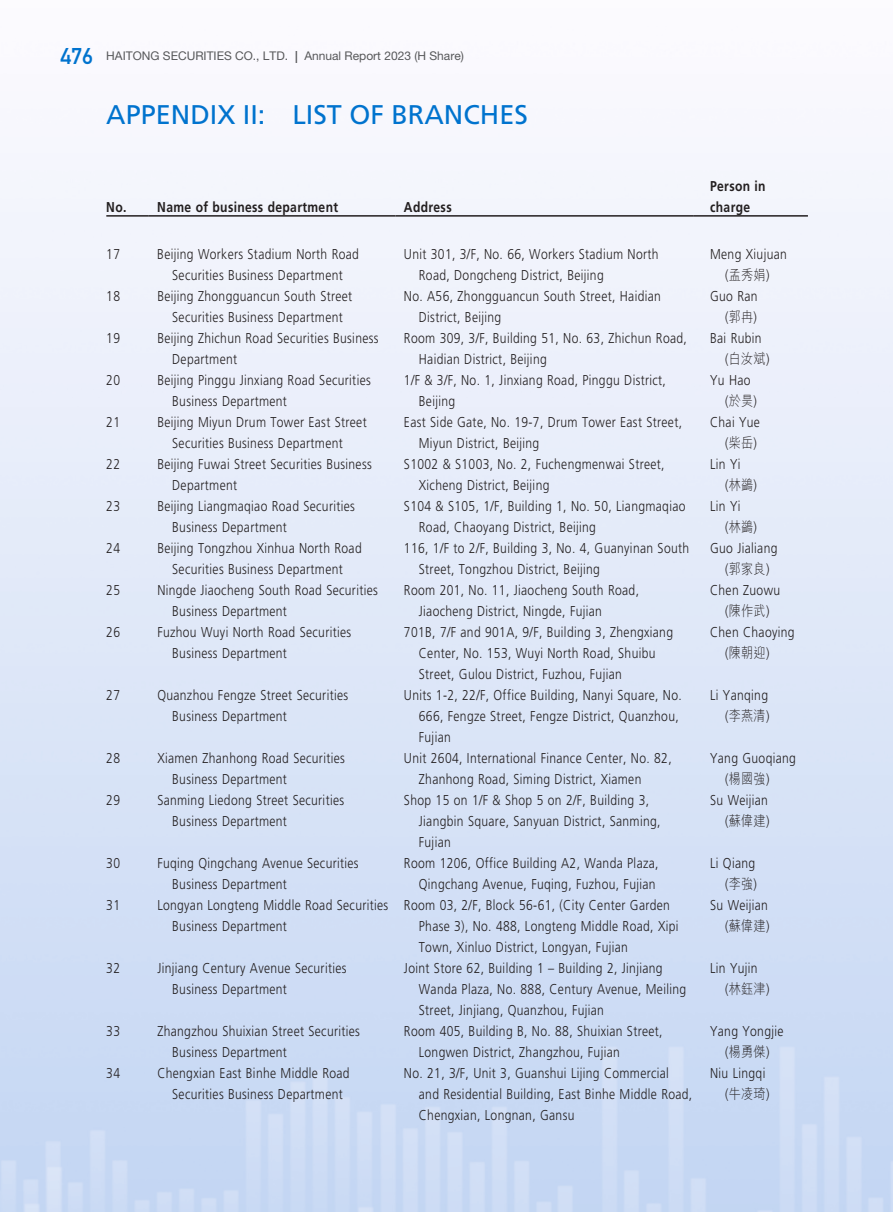
<style>
.page{position:relative;width:893px;height:1212px;background:#fff}
.page>*{position:absolute;margin:0;border:0;box-sizing:border-box;transform-origin:0 0}
.t1{font:27px "Frutiger LT Std";color:#0073ce}
.t2{font:300 14.25px/21px "Frutiger LT Std";letter-spacing:.03em;color:#231f20;scale:.85 1}
.t3{font:300 14.25px "M Hei HK";letter-spacing:.03em;color:#231f20;scale:.85 1}
.t4{font:700 14.25px/21px "Frutiger LT Std";letter-spacing:.03em;color:#231f20;scale:.85 1}
.t5{font:12px "Helvetica Neue LT Std";color:#57585a}
.s1{font-family:"DIN Mittelschrift Std";font-size:22.5px;color:#0073ce}
.s2{font-family:"Frutiger LT Std";font-weight:700}
.s3{font-family:"Frutiger LT Std"}
.s4{font-family:"M Hei HK"}
</style>
<div class="page">
<hr style="left:106px;top:215px;width:43px;height:2px;background:#231f20">
<hr style="left:149px;top:215px;width:246px;height:2px;background:#231f20">
<hr style="left:395px;top:215px;width:298px;height:2px;background:#231f20">
<hr style="left:693px;top:215px;width:115px;height:2px;background:#231f20">
<p class="t5" style="left:60px;top:49px;width:405px"><span class="s1">476</span> HAITONG SECURITIES CO., LTD. <span class="s2">|</span> Annual Report 2023 (H Share)</p>
<h1 class="t1" style="left:106px;top:99px;width:423px">APPENDIX II: LIST OF BRANCHES</h1>
<p class="t4" style="left:106px;top:197px;width:274px">No. Name of business department</p>
<p class="t4" style="left:404px;top:197px;width:58px">Address</p>
<p class="t4" style="left:710px;top:176px;width:67px">Person in charge</p>
<p class="t2" style="left:106px;top:243px;width:18px">17</p>
<p class="t2" style="left:157px;top:243px;width:239px;text-align:center">Beijing Workers Stadium North Road<br>Securities Business Department</p>
<p class="t2" style="left:419px;top:243px;width:283px;text-indent:-15px">Unit 301, 3/F, No. 66, Workers Stadium North<br>Road, Dongcheng District, Beijing</p>
<p class="t2" style="left:710px;top:243px;width:92px">Meng Xiujuan</p>
<p class="t3" style="left:725px;top:267px;width:54px"><span class="s3">(</span>孟秀娟<span class="s3">)</span></p>
<p class="t2" style="left:106px;top:285px;width:18px">18</p>
<p class="t2" style="left:157px;top:285px;width:231px;text-align:center">Beijing Zhongguancun South Street<br>Securities Business Department</p>
<p class="t2" style="left:419px;top:285px;width:286px;text-indent:-15px">No. A56, Zhongguancun South Street, Haidian<br>District, Beijing</p>
<p class="t2" style="left:710px;top:285px;width:57px;text-align:right">Guo Ran (<span class="s4">郭冉</span>)</p>
<p class="t2" style="left:106px;top:327px;width:18px">19</p>
<p class="t2" style="left:172px;top:327px;width:244px;text-indent:-15px">Beijing Zhichun Road Securities Business<br>Department</p>
<p class="t2" style="left:419px;top:327px;width:317px;text-indent:-15px">Room 309, 3/F, Building 51, No. 63, Zhichun Road,<br>Haidian District, Beijing</p>
<p class="t2" style="left:710px;top:327px;width:62px">Bai Rubin</p>
<p class="t3" style="left:725px;top:351px;width:54px"><span class="s3">(</span>白汝斌<span class="s3">)</span></p>
<p class="t2" style="left:106px;top:369px;width:18px">20</p>
<p class="t2" style="left:172px;top:369px;width:235px;text-indent:-15px">Beijing Pinggu Jinxiang Road Securities<br>Business Department</p>
<p class="t2" style="left:419px;top:369px;width:292px;text-indent:-15px">1/F &amp; 3/F, No. 1, Jinxiang Road, Pinggu District,<br>Beijing</p>
<p class="t2" style="left:725px;top:369px;width:39px;text-indent:-15px">Yu Hao (<span class="s4">於昊</span>)</p>
<p class="t2" style="left:106px;top:411px;width:18px">21</p>
<p class="t2" style="left:172px;top:411px;width:230px;text-indent:-15px">Beijing Miyun Drum Tower East Street<br>Securities Business Department</p>
<p class="t2" style="left:419px;top:411px;width:311px;text-indent:-15px">East Side Gate, No. 19-7, Drum Tower East Street,<br>Miyun District, Beijing</p>
<p class="t2" style="left:710px;top:411px;width:60px;text-align:right">Chai Yue (<span class="s4">柴岳</span>)</p>
<p class="t2" style="left:106px;top:453px;width:18px">22</p>
<p class="t2" style="left:172px;top:453px;width:236px;text-indent:-15px">Beijing Fuwai Street Securities Business<br>Department</p>
<p class="t2" style="left:419px;top:453px;width:291px;text-indent:-15px">S1002 &amp; S1003, No. 2, Fuchengmenwai Street,<br>Xicheng District, Beijing</p>
<p class="t2" style="left:725px;top:453px;width:39px;text-indent:-15px">Lin Yi<br>(<span class="s4">林鷁</span>)</p>
<p class="t2" style="left:106px;top:495px;width:18px">23</p>
<p class="t2" style="left:172px;top:495px;width:216px;text-indent:-15px">Beijing Liangmaqiao Road Securities<br>Business Department</p>
<p class="t2" style="left:419px;top:495px;width:315px;text-indent:-15px">S104 &amp; S105, 1/F, Building 1, No. 50, Liangmaqiao<br>Road, Chaoyang District, Beijing</p>
<p class="t2" style="left:725px;top:495px;width:39px;text-indent:-15px">Lin Yi<br>(<span class="s4">林鷁</span>)</p>
<p class="t2" style="left:106px;top:537px;width:18px">24</p>
<p class="t2" style="left:157px;top:537px;width:242px;text-align:center">Beijing Tongzhou Xinhua North Road<br>Securities Business Department</p>
<p class="t2" style="left:419px;top:537px;width:320px;text-indent:-15px">116, 1/F to 2/F, Building 3, No. 4, Guanyinan South<br>Street, Tongzhou District, Beijing</p>
<p class="t2" style="left:710px;top:537px;width:81px">Guo Jialiang</p>
<p class="t3" style="left:725px;top:561px;width:54px"><span class="s3">(</span>郭家良<span class="s3">)</span></p>
<p class="t2" style="left:106px;top:579px;width:18px">25</p>
<p class="t2" style="left:172px;top:579px;width:243px;text-indent:-15px">Ningde Jiaocheng South Road Securities<br>Business Department</p>
<p class="t2" style="left:419px;top:579px;width:261px;text-indent:-15px">Room 201, No. 11, Jiaocheng South Road,<br>Jiaocheng District, Ningde, Fujian</p>
<p class="t2" style="left:710px;top:579px;width:84px">Chen Zuowu</p>
<p class="t3" style="left:725px;top:603px;width:54px"><span class="s3">(</span>陳作武<span class="s3">)</span></p>
<p class="t2" style="left:106px;top:621px;width:18px">26</p>
<p class="t2" style="left:172px;top:621px;width:212px;text-indent:-15px">Fuzhou Wuyi North Road Securities<br>Business Department</p>
<p class="t2" style="left:419px;top:621px;width:301px;text-indent:-15px">701B, 7/F and 901A, 9/F, Building 3, Zhengxiang<br>Center, No. 153, Wuyi North Road, Shuibu<br>Street, Gulou District, Fuzhou, Fujian</p>
<p class="t2" style="left:710px;top:621px;width:101px">Chen Chaoying</p>
<p class="t3" style="left:725px;top:645px;width:54px"><span class="s3">(</span>陳朝迎<span class="s3">)</span></p>
<p class="t2" style="left:106px;top:684px;width:18px">27</p>
<p class="t2" style="left:172px;top:684px;width:209px;text-indent:-15px">Quanzhou Fengze Street Securities<br>Business Department</p>
<p class="t2" style="left:419px;top:684px;width:311px;text-indent:-15px">Units 1-2, 22/F, Office Building, Nanyi Square, No.<br>666, Fengze Street, Fengze District, Quanzhou,<br>Fujian</p>
<p class="t2" style="left:710px;top:684px;width:70px">Li Yanqing</p>
<p class="t3" style="left:725px;top:708px;width:54px"><span class="s3">(</span>李燕清<span class="s3">)</span></p>
<p class="t2" style="left:106px;top:747px;width:18px">28</p>
<p class="t2" style="left:172px;top:747px;width:205px;text-indent:-15px">Xiamen Zhanhong Road Securities<br>Business Department</p>
<p class="t2" style="left:419px;top:747px;width:299px;text-indent:-15px">Unit 2604, International Finance Center, No. 82,<br>Zhanhong Road, Siming District, Xiamen</p>
<p class="t2" style="left:710px;top:747px;width:103px">Yang Guoqiang</p>
<p class="t3" style="left:725px;top:771px;width:54px"><span class="s3">(</span>楊國強<span class="s3">)</span></p>
<p class="t2" style="left:106px;top:789px;width:18px">29</p>
<p class="t2" style="left:172px;top:789px;width:204px;text-indent:-15px">Sanming Liedong Street Securities<br>Business Department</p>
<p class="t2" style="left:419px;top:789px;width:286px;text-indent:-15px">Shop 15 on 1/F &amp; Shop 5 on 2/F, Building 3,<br>Jiangbin Square, Sanyuan District, Sanming,<br>Fujian</p>
<p class="t2" style="left:710px;top:789px;width:70px">Su Weijian</p>
<p class="t3" style="left:725px;top:813px;width:54px"><span class="s3">(</span>蘇偉建<span class="s3">)</span></p>
<p class="t2" style="left:106px;top:852px;width:18px">30</p>
<p class="t2" style="left:172px;top:852px;width:221px;text-indent:-15px">Fuqing Qingchang Avenue Securities<br>Business Department</p>
<p class="t2" style="left:404px;top:852px;width:301px;text-align:right">Room 1206, Office Building A2, Wanda Plaza,<br>Qingchang Avenue, Fuqing, Fuzhou, Fujian</p>
<p class="t2" style="left:710px;top:852px;width:57px;text-align:right">Li Qiang (<span class="s4">李強</span>)</p>
<p class="t2" style="left:106px;top:894px;width:18px">31</p>
<p class="t2" style="left:172px;top:894px;width:256px;text-indent:-15px">Longyan Longteng Middle Road Securities<br>Business Department</p>
<p class="t2" style="left:419px;top:894px;width:307px;text-indent:-15px">Room 03, 2/F, Block 56-61, (City Center Garden<br>Phase 3), No. 488, Longteng Middle Road, Xipi<br>Town, Xinluo District, Longyan, Fujian</p>
<p class="t2" style="left:710px;top:894px;width:70px">Su Weijian</p>
<p class="t3" style="left:725px;top:918px;width:54px"><span class="s3">(</span>蘇偉建<span class="s3">)</span></p>
<p class="t2" style="left:106px;top:957px;width:18px">32</p>
<p class="t2" style="left:172px;top:957px;width:207px;text-indent:-15px">Jinjiang Century Avenue Securities<br>Business Department</p>
<p class="t2" style="left:419px;top:957px;width:316px;text-indent:-15px">Joint Store 62, Building 1 – Building 2, Jinjiang<br>Wanda Plaza, No. 888, Century Avenue, Meiling<br>Street, Jinjiang, Quanzhou, Fujian</p>
<p class="t2" style="left:710px;top:957px;width:57px">Lin Yujin</p>
<p class="t3" style="left:725px;top:981px;width:54px"><span class="s3">(</span>林鈺津<span class="s3">)</span></p>
<p class="t2" style="left:106px;top:1020px;width:18px">33</p>
<p class="t2" style="left:172px;top:1020px;width:222px;text-indent:-15px">Zhangzhou Shuixian Street Securities<br>Business Department</p>
<p class="t2" style="left:419px;top:1020px;width:288px;text-indent:-15px">Room 405, Building B, No. 88, Shuixian Street,<br>Longwen District, Zhangzhou, Fujian</p>
<p class="t2" style="left:710px;top:1020px;width:88px">Yang Yongjie</p>
<p class="t3" style="left:725px;top:1044px;width:54px"><span class="s3">(</span>楊勇傑<span class="s3">)</span></p>
<p class="t2" style="left:106px;top:1062px;width:18px">34</p>
<p class="t2" style="left:157px;top:1062px;width:228px;text-align:center">Chengxian East Binhe Middle Road<br>Securities Business Department</p>
<p class="t2" style="left:419px;top:1062px;width:323px;text-indent:-15px">No. 21, 3/F, Unit 3, Guanshui Lijing Commercial and Residential Building, East Binhe Middle Road,<br>Chengxian, Longnan, Gansu</p>
<p class="t2" style="left:710px;top:1062px;width:66px">Niu Lingqi</p>
<p class="t3" style="left:725px;top:1086px;width:54px"><span class="s3">(</span>牛凌琦<span class="s3">)</span></p>
</div>
